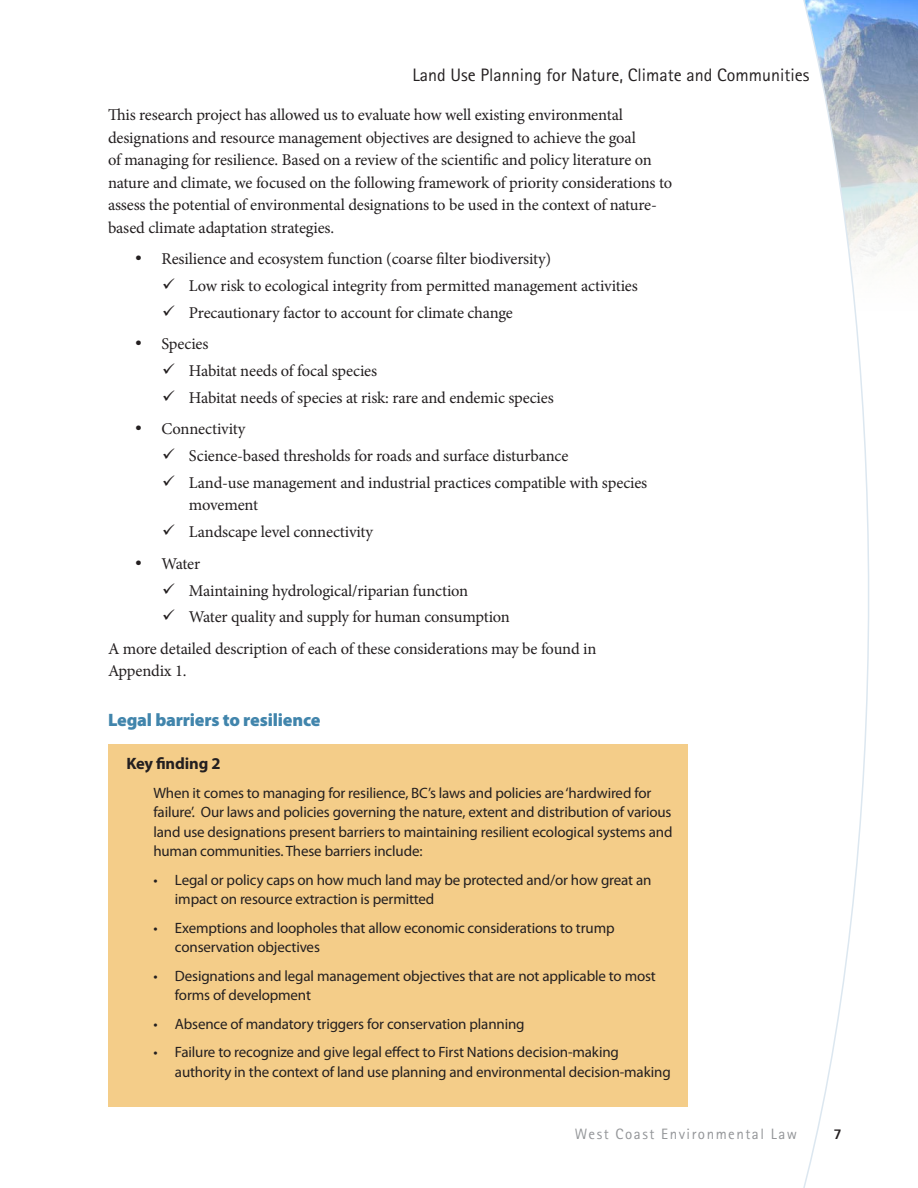
<style>
.page{position:relative;width:918px;height:1188px;background:#fff}
.page>*{position:absolute;margin:0;border:0;box-sizing:border-box;transform-origin:0 0}
.t1{font:18px "Rotis Sans Serif";color:#231f20}
.Heading_2{font:900 18px "Myriad Pro";letter-spacing:-.01em;color:#4185ac}
.t2{font:16.5px/22.5px "Minion Pro";letter-spacing:-.01em;color:#231f20}
.Heading_3{font:700 16.5px "Myriad Pro";letter-spacing:-.01em;color:#231f20}
.List_Paragraph{font:15px/19.5px "Myriad Pro";letter-spacing:-.01em;color:#231f20}
.t3{font:15px "Rotis Sans Serif";letter-spacing:.1em;color:#939598}
.t4{font:800 15px "Rotis Sans Serif";color:#231f20}
</style>
<div class="page">
<img style="left:892px;top:0;width:26px;height:264px">
<svg style="left:803px;top:0;width:89px;height:1188px"></svg>
<div style="left:108px;top:744px;width:580px;height:363px;background:#f4cd89"></div>
<p class="t1" style="left:413px;top:64px;width:398px">Land Use Planning for Nature, Climate and Communities</p>
<p class="t2" style="left:108px;top:104px;width:566px">This research project has allowed us to evaluate how well existing environmental designations and resource management objectives are designed to achieve the goal<br>of managing for resilience. Based on a review of the scientific and policy literature on nature and climate, we focused on the following framework of priority considerations to assess the potential of environmental designations to be used in the context of nature&shy;based climate adaptation strategies.</p>
<p class="t2" style="left:135px;top:248px;width:418px">• Resilience and ecosystem function (coarse filter biodiversity)</p>
<p class="t2" style="left:162px;top:274px;width:477px">✓ Low risk to ecological integrity from permitted management activities</p>
<p class="t2" style="left:162px;top:301px;width:352px">✓ Precautionary factor to account for climate change</p>
<p class="t2" style="left:135px;top:333px;width:75px">• Species</p>
<p class="t2" style="left:162px;top:360px;width:217px">✓ Habitat needs of focal species</p>
<p class="t2" style="left:162px;top:386px;width:393px">✓ Habitat needs of species at risk: rare and endemic species</p>
<p class="t2" style="left:135px;top:418px;width:112px">• Connectivity</p>
<p class="t2" style="left:162px;top:445px;width:408px">✓ Science-based thresholds for roads and surface disturbance</p>
<p class="t2" style="left:189px;top:471px;width:460px;text-indent:-27px">✓ Land-use management and industrial practices compatible with species movement</p>
<p class="t2" style="left:162px;top:521px;width:213px">✓ Landscape level connectivity</p>
<p class="t2" style="left:135px;top:552px;width:67px">• Water</p>
<p class="t2" style="left:162px;top:579px;width:308px">✓ Maintaining hydrological/riparian function</p>
<p class="t2" style="left:162px;top:606px;width:349px">✓ Water quality and supply for human consumption</p>
<p class="t2" style="left:108px;top:637px;width:490px">A more detailed description of each of these considerations may be found in<br>Appendix 1.</p>
<p class="Heading_2" style="left:108px;top:710px;width:214px">Legal barriers to resilience</p>
<p class="Heading_3" style="left:126px;top:753px;width:96px">Key finding 2</p>
<p class="List_Paragraph" style="left:153px;top:783px;width:521px">When it comes to managing for resilience, BC’s laws and policies are ‘hardwired for failure’. Our laws and policies governing the nature, extent and distribution of various land use designations present barriers to maintaining resilient ecological systems and human communities. These barriers include:</p>
<p class="List_Paragraph" style="left:175px;top:870px;width:478px;text-indent:-22px">• Legal or policy caps on how much land may be protected and/or how great an impact on resource extraction is permitted</p>
<p class="List_Paragraph" style="left:175px;top:918px;width:441px;text-indent:-22px">• Exemptions and loopholes that allow economic considerations to trump conservation objectives</p>
<p class="List_Paragraph" style="left:175px;top:966px;width:482px;text-indent:-22px">• Designations and legal management objectives that are not applicable to most forms of development</p>
<p class="List_Paragraph" style="left:153px;top:1014px;width:373px">• Absence of mandatory triggers for conservation planning</p>
<p class="List_Paragraph" style="left:175px;top:1042px;width:497px;text-indent:-22px">• Failure to recognize and give legal effect to First Nations decision-making authority in the context of land use planning and environmental decision-making</p>
<p class="t3" style="left:575px;top:1125px;width:224px">West Coast Environmental Law</p>
<p class="t4" style="left:833px;top:1125px;width:10px">7</p>
</div>
